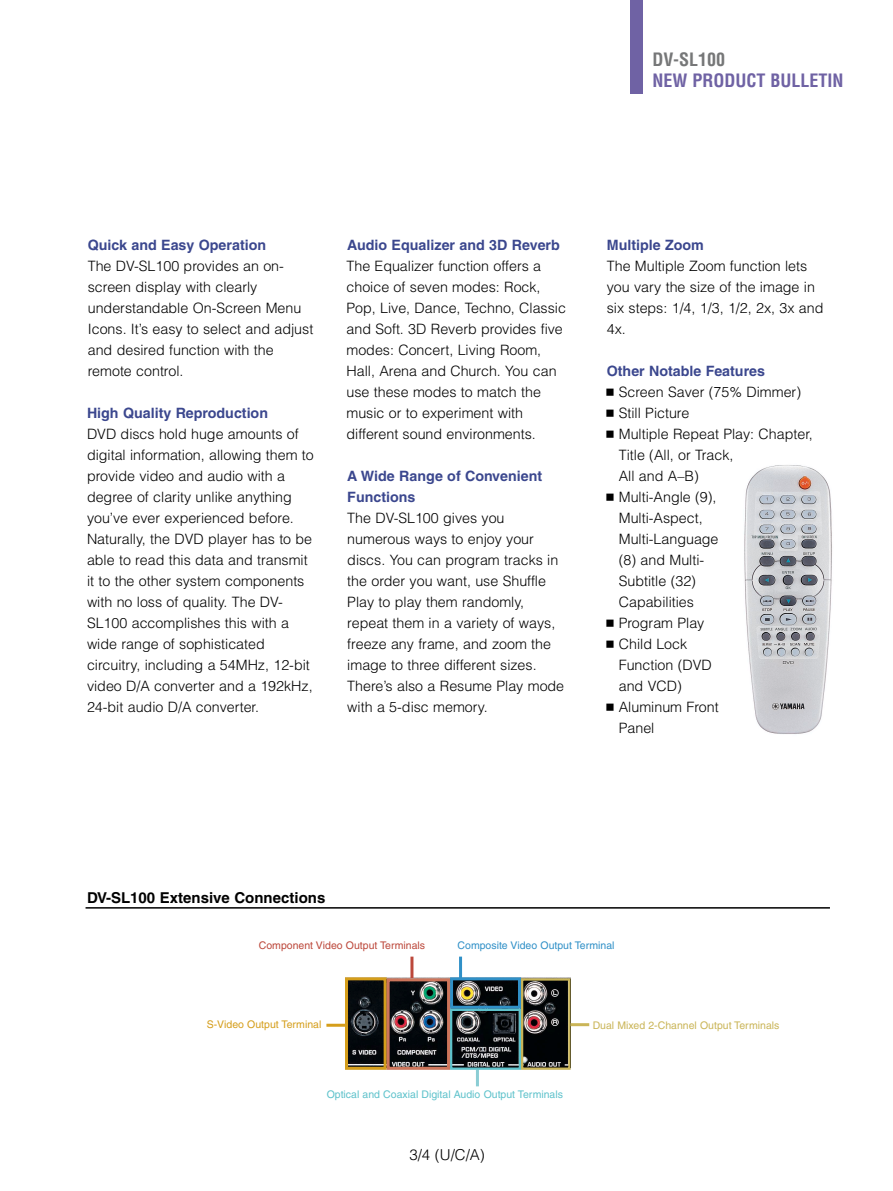
<style>
.page{position:relative;width:893px;height:1191px;background:#fff}
.page>*{position:absolute;margin:0;border:0;box-sizing:border-box;transform-origin:0 0}
.t1{font:700 condensed 18px "Helvetica";color:#6f62a4}
.t2{font:700 condensed 18px "Helvetica";color:#767778}
.t3{font:700 15px "Helvetica";color:#000}
.t4{font:300 15px "Helvetica";color:#000}
.t5{font:300 14.25px/21px "Helvetica";color:#000}
.t6{font:700 14.25px/21px "Helvetica";color:#3b478e}
.t7{font:10.5px "Helvetica";color:#5ec2cb}
.t8{font:10.5px "Helvetica";color:#cab558}
.t9{font:10.5px "Helvetica";color:#bc483b}
.t10{font:10.5px "Helvetica";color:#3090c7}
.t11{font:10.5px "Helvetica";color:#d59e1b}
</style>
<div class="page">
<img style="left:349px;top:977px;width:221px;height:90px">
<hr style="left:570px;top:1023px;width:19px;height:3px;background:#cab558">
<hr style="left:459px;top:957px;width:3px;height:21px;background:#3090c7">
<div style="left:345px;top:977px;width:41px;height:93px;border:3px solid #d59e1b"></div>
<hr style="left:410px;top:957px;width:3px;height:21px;background:#bc483b">
<hr style="left:476px;top:1069px;width:3px;height:17px;background:#8bcdd4">
<img style="left:744px;top:465px;width:88px;height:269px">
<hr style="left:86px;top:907px;width:744px;height:2px;background:#000">
<div style="left:630px;top:0;width:12px;height:94px;background:#6f62a4"></div>
<div style="left:521px;top:978px;width:49px;height:92px;border:2px solid #cab558"></div>
<hr style="left:326px;top:1024px;width:19px;height:3px;background:#d59e1b">
<div style="left:450px;top:977px;width:71px;height:32px;border:3px solid #3090c7"></div>
<div style="left:386px;top:978px;width:64px;height:92px;border:3px solid #cd755b"></div>
<div style="left:450px;top:1009px;width:71px;height:61px;border:2px solid #5ec2cb"></div>
<p class="t2" style="left:652px;top:52px;width:74px">DV-SL100</p>
<p class="t1" style="left:652px;top:73px;width:192px">NEW PRODUCT BULLETIN</p>
<p class="t6" style="left:88px;top:236px;width:180px">Quick and Easy Operation</p>
<p class="t5" style="left:88px;top:257px;width:227px">The DV-SL100 provides an on&shy;screen display with clearly understandable On-Screen Menu<br>Icons. It’s easy to select and adjust and desired function with the remote control.</p>
<p class="t6" style="left:87px;top:404px;width:182px">High Quality Reproduction</p>
<p class="t5" style="left:87px;top:425px;width:228px">DVD discs hold huge amounts of digital information, allowing them to provide video and audio with a degree of clarity unlike anything you’ve ever experienced before.<br>Naturally, the DVD player has to be able to read this data and transmit it to the other system components with no loss of quality. The DV-<br>SL100 accomplishes this with a wide range of sophisticated circuitry, including a 54MHz, 12-bit video D/A converter and a 192kHz,<br>24-bit audio D/A converter.</p>
<p class="t6" style="left:347px;top:236px;width:214px">Audio Equalizer and 3D Reverb</p>
<p class="t5" style="left:346px;top:257px;width:221px">The Equalizer function offers a choice of seven modes: Rock,<br>Pop, Live, Dance, Techno, Classic and Soft. 3D Reverb provides five modes: Concert, Living Room,<br>Hall, Arena and Church. You can use these modes to match the music or to experiment with different sound environments.</p>
<p class="t6" style="left:347px;top:467px;width:196px">A Wide Range of Convenient<br>Functions</p>
<p class="t5" style="left:347px;top:509px;width:218px">The DV-SL100 gives you numerous ways to enjoy your discs. You can program tracks in the order you want, use Shuffle<br>Play to play them randomly, repeat them in a variety of ways, freeze any frame, and zoom the image to three different sizes.<br>There’s also a Resume Play mode with a 5-disc memory.</p>
<p class="t6" style="left:606px;top:236px;width:98px">Multiple Zoom</p>
<p class="t5" style="left:606px;top:257px;width:218px">The Multiple Zoom function lets you vary the size of the image in six steps: 1/4, 1/3, 1/2, 2x, 3x and<br>4x.</p>
<p class="t6" style="left:606px;top:362px;width:160px">Other Notable Features</p>
<p class="t5" style="left:618px;top:383px;width:195px">Screen Saver (75% Dimmer)<br>Still Picture<br>Multiple Repeat Play: Chapter,<br>Title (All, or Track,<br>All and A–B)<br>Multi-Angle (9),<br>Multi-Aspect,<br>Multi-Language<br>(8) and Multi-<br>Subtitle (32)<br>Capabilities<br>Program Play<br>Child Lock<br>Function (DVD<br>and VCD)<br>Aluminum Front<br>Panel</p>
<p class="t3" style="left:87px;top:893px;width:240px">DV-SL100 Extensive Connections</p>
<p class="t9" style="left:259px;top:941px;width:168px">Component Video Output Terminals</p>
<p class="t11" style="left:207px;top:1021px;width:116px">S-Video Output Terminal</p>
<p class="t10" style="left:457px;top:941px;width:158px">Composite Video Output Terminal</p>
<p class="t8" style="left:592px;top:1021px;width:188px">Dual Mixed 2-Channel Output Terminals</p>
<p class="t7" style="left:327px;top:1090px;width:238px">Optical and Coaxial Digital Audio Output Terminals</p>
<p class="t4" style="left:409px;top:1150px;width:77px">3/4 (U/C/A)</p>
</div>
